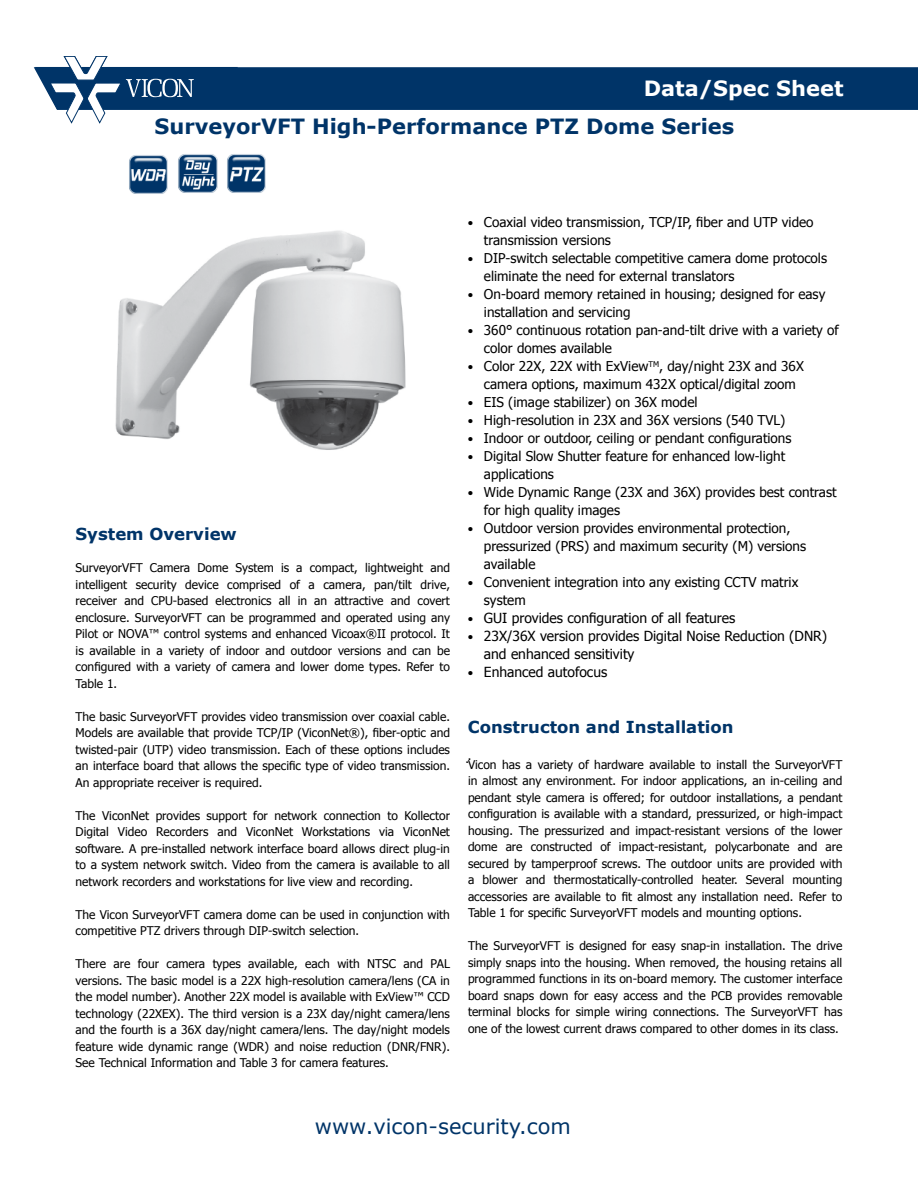
<style>
.page{position:relative;width:918px;height:1188px;background:#fff}
.page>*{position:absolute;margin:0;border:0;box-sizing:border-box;transform-origin:0 0}
.t1{font:700 21px "Verdana";color:#003468}
.t2{font:21px "Verdana";color:#003468}
.t3{font:700 21px "Verdana";color:#fff}
.t4{font:700 16.5px "Verdana";color:#003468}
.t5{font:13.8px/18px "Tahoma";color:#000}
.t6{font:13.5px/18px "Tahoma";color:#000}
.t7{font:12px/16.5px "Tahoma";color:#000;text-align:justify}
.s1{font-size:12px}
</style>
<div class="page">
<svg style="left:34px;top:56px;width:884px;height:68px"></svg>
<img style="left:227px;top:154px;width:39px;height:39px">
<img style="left:115px;top:230px;width:291px;height:220px">
<img style="left:178px;top:154px;width:40px;height:39px">
<img style="left:129px;top:155px;width:39px;height:39px">
<h1 class="t3" style="left:644px;top:73px;width:201px">Data/Spec Sheet</h1>
<h1 class="t1" style="left:155px;top:112px;width:581px">SurveyorVFT High-Performance PTZ Dome Series</h1>
<h2 class="t4" style="left:76px;top:522px;width:163px">System Overview</h2>
<p class="t7" style="left:76px;top:559px;width:376px">SurveyorVFT Camera Dome System is a compact, lightweight and intelligent security device comprised of a camera, pan/tilt drive, receiver and CPU-based electronics all in an attractive and covert enclosure. SurveyorVFT can be programmed and operated using any Pilot or NOVA™ control systems and enhanced Vicoax®II protocol. It is available in a variety of indoor and outdoor versions and can be configured with a variety of camera and lower dome types. Refer to Table 1.</p>
<p class="t7" style="left:76px;top:708px;width:376px">The basic SurveyorVFT provides video transmission over coaxial cable.<br>Models are available that provide TCP/IP (ViconNet®), fiber-optic and twisted-pair (UTP) video transmission. Each of these options includes an interface board that allows the specific type of video transmission.<br>An appropriate receiver is required.</p>
<p class="t7" style="left:76px;top:807px;width:376px">The ViconNet provides support for network connection to Kollector Digital Video Recorders and ViconNet Workstations via ViconNet software. A pre-installed network interface board allows direct plug-in to a system network switch. Video from the camera is available to all network recorders and workstations for live view and recording.</p>
<p class="t7" style="left:76px;top:906px;width:376px">The Vicon SurveyorVFT camera dome can be used in conjunction with competitive PTZ drivers through DIP-switch selection.</p>
<p class="t7" style="left:76px;top:955px;width:376px">There are four camera types available, each with NTSC and PAL versions. The basic model is a 22X high-resolution camera/lens (CA in the model number). Another 22X model is available with ExView™ CCD technology (22XEX). The third version is a 23X day/night camera/lens and the fourth is a 36X day/night camera/lens. The day/night models feature wide dynamic range (WDR) and noise reduction (DNR/FNR).<br>See Technical Information and Table 3 for camera features.</p>
<p class="t6" style="left:484px;top:213px;width:331px;text-indent:-16px"><span class="s1">•</span> Coaxial video transmission, TCP/IP, fiber and UTP video transmission versions</p>
<p class="t6" style="left:484px;top:249px;width:345px;text-indent:-16px"><span class="s1">•</span> DIP-switch selectable competitive camera dome protocols eliminate the need for external translators</p>
<p class="t6" style="left:484px;top:285px;width:343px;text-indent:-16px"><span class="s1">•</span> On-board memory retained in housing; designed for easy installation and servicing</p>
<p class="t6" style="left:484px;top:321px;width:356px;text-indent:-16px"><span class="s1">•</span> 360° continuous rotation pan-and-tilt drive with a variety of color domes available</p>
<p class="t6" style="left:484px;top:357px;width:321px;text-indent:-16px"><span class="s1">•</span> Color 22X, 22X with ExView<sup>TM</sup>, day/night 23X and 36X camera options, maximum 432X optical/digital zoom</p>
<p class="t6" style="left:468px;top:393px;width:231px"><span class="s1">•</span> EIS (image stabilizer) on 36X model</p>
<p class="t6" style="left:468px;top:411px;width:319px"><span class="s1">•</span> High-resolution in 23X and 36X versions (540 TVL)</p>
<p class="t6" style="left:468px;top:429px;width:325px"><span class="s1">•</span> Indoor or outdoor, ceiling or pendant configurations</p>
<p class="t6" style="left:484px;top:447px;width:303px;text-indent:-16px"><span class="s1">•</span> Digital Slow Shutter feature for enhanced low-light applications</p>
<p class="t6" style="left:484px;top:483px;width:354px;text-indent:-16px"><span class="s1">•</span> Wide Dynamic Range (23X and 36X) provides best contrast for high quality images</p>
<p class="t6" style="left:484px;top:519px;width:324px;text-indent:-16px"><span class="s1">•</span> Outdoor version provides environmental protection, pressurized (PRS) and maximum security (M) versions available</p>
<p class="t6" style="left:484px;top:573px;width:316px;text-indent:-16px"><span class="s1">•</span> Convenient integration into any existing CCTV matrix system</p>
<p class="t5" style="left:468px;top:609px;width:269px"><span class="s1">•</span> GUI provides configuration of all features</p>
<p class="t5" style="left:484px;top:627px;width:345px;text-indent:-16px"><span class="s1">•</span> 23X/36X version provides Digital Noise Reduction (DNR) and enhanced sensitivity</p>
<p class="t5" style="left:468px;top:663px;width:141px"><span class="s1">•</span> Enhanced autofocus</p>
<h2 class="t4" style="left:468px;top:715px;width:267px">Constructon and Installation</h2>
<p class="t7" style="left:468px;top:756px;width:376px">Vicon has a variety of hardware available to install the SurveyorVFT in almost any environment. For indoor applications, an in-ceiling and pendant style camera is offered; for outdoor installations, a pendant configuration is available with a standard, pressurized, or high-impact housing. The pressurized and impact-resistant versions of the lower dome are constructed of impact-resistant, polycarbonate and are secured by tamperproof screws. The outdoor units are provided with a blower and thermostatically-controlled heater. Several mounting accessories are available to fit almost any installation need. Refer to Table 1 for specific SurveyorVFT models and mounting options.</p>
<p class="t7" style="left:468px;top:937px;width:376px">The SurveyorVFT is designed for easy snap-in installation. The drive simply snaps into the housing. When removed, the housing retains all programmed functions in its on-board memory. The customer interface board snaps down for easy access and the PCB provides removable terminal blocks for simple wiring connections. The SurveyorVFT has one of the lowest current draws compared to other domes in its class.</p>
<p class="t7" style="left:468px;top:747px;width:5px">.</p>
<p class="t7" style="left:455px;top:764px;width:5px;rotate:-90deg">.</p>
<h1 class="t2" style="left:315px;top:1112px;width:258px">www.vicon-security.com</h1>
</div>
